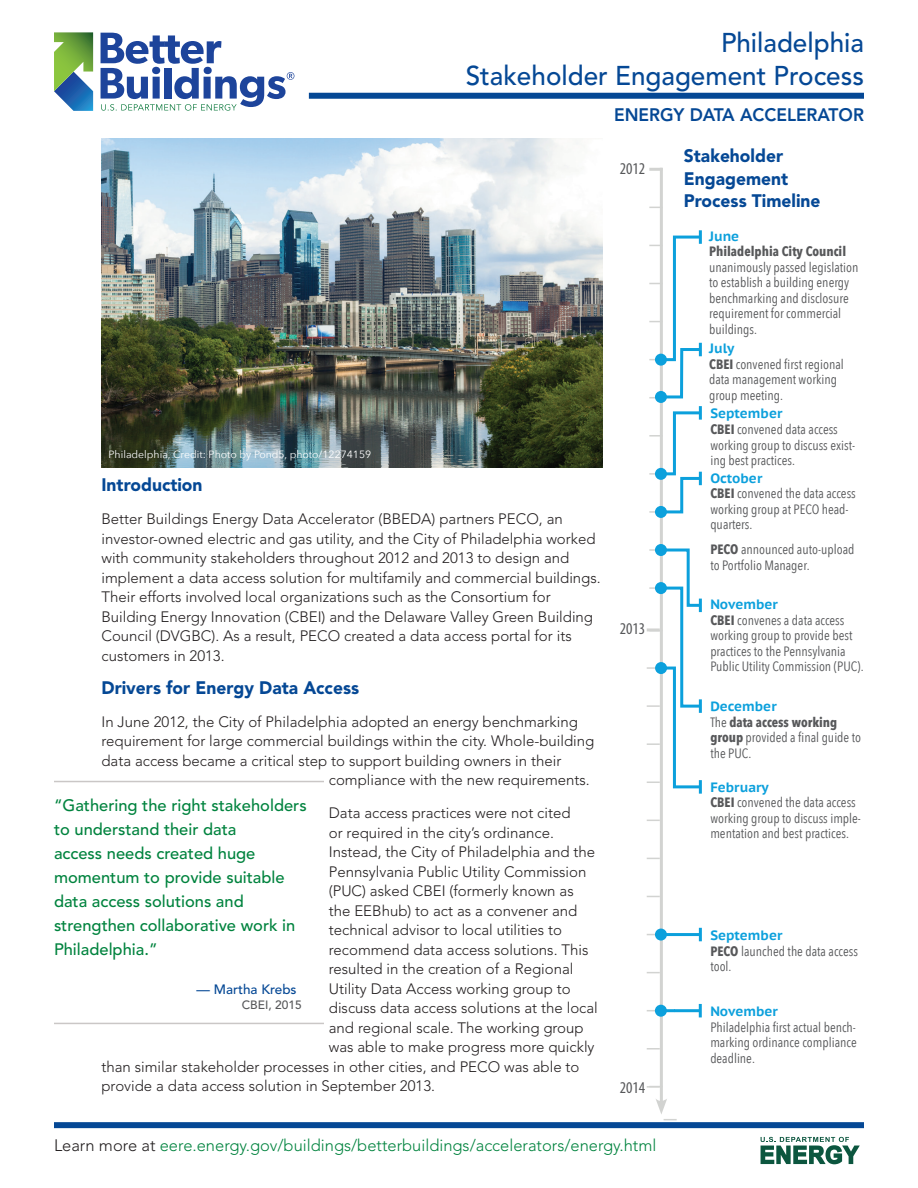
<style>
.page{position:relative;width:918px;height:1188px;background:#fff}
.page>*{position:absolute;margin:0;border:0;box-sizing:border-box;transform-origin:0 0}
.t1{font:500 27px/32.2px "Avenir LT Std";color:#054895;text-align:right}
.t2{font:900 18px/22.5px "Avenir LT Std";color:#054895}
.t3{font:800 18px "Avenir LT Std";color:#054895}
.t4{font:500 16.5px/24px "Avenir LT Std";color:#00833e}
.t5{font:300 16.5px "Avenir LT Std";color:#00833e}
.t6{font:condensed 16.5px "Myriad Pro";color:#57585a}
.t7{font:300 15px/19.5px "Avenir LT Std";color:#231f20}
.t8{font:13.5px/15.6px "Avenir Next Condensed";color:#57585a}
.t9{font:700 13.5px "PT Sans Caption";color:#0ca0dc}
.t10{font:700 13.5px "Avenir Next Condensed";color:#57585a}
.t11{font:500 13.5px "Avenir LT Std";color:#054895}
.t12{font:500 12px "Avenir LT Std";color:#57585a}
.t13{font:10.5px "Avenir Next";color:#fff}
.s1{color:#231f20}
.s2{font-weight:700}
</style>
<div class="page">
<div style="left:54px;top:1122px;width:810px;height:6px;background:#054895"></div>
<div style="left:309px;top:93px;width:555px;height:6px;background:#054895"></div>
<svg style="left:54px;top:32px;width:39px;height:79px;background:#6ea17e"></svg>
<svg style="left:101px;top:33px;width:193px;height:78px"></svg>
<svg style="left:761px;top:1137px;width:99px;height:27px"></svg>
<hr style="left:660px;top:168px;width:3px;height:936px;background:#d2d3d1">
<svg style="left:649px;top:168px;width:11px;height:3px"></svg>
<img style="left:101px;top:139px;width:502px;height:328px">
<hr style="left:54px;top:781px;width:270px;height:1px;background:#cac7c6">
<hr style="left:54px;top:1023px;width:270px;height:1px;background:#cac7c6">
<svg style="left:656px;top:1099px;width:21px;height:21px"></svg>
<svg style="left:647px;top:820px;width:13px;height:1px"></svg>
<svg style="left:647px;top:858px;width:13px;height:1px"></svg>
<svg style="left:647px;top:896px;width:13px;height:1px"></svg>
<svg style="left:647px;top:972px;width:13px;height:1px"></svg>
<svg style="left:647px;top:1048px;width:13px;height:2px"></svg>
<svg style="left:647px;top:1086px;width:13px;height:2px"></svg>
<hr style="left:658px;top:1009px;width:42px;height:3px;background:#0ca0dc">
<div style="left:655px;top:1005px;width:12px;height:12px;background:#0ca0dc;border-radius:50%"></div>
<svg style="left:699px;top:1004px;width:3px;height:13px"></svg>
<hr style="left:659px;top:933px;width:41px;height:3px;background:#0ca0dc">
<div style="left:655px;top:929px;width:12px;height:12px;background:#0ca0dc;border-radius:50%"></div>
<svg style="left:699px;top:928px;width:3px;height:13px"></svg>
<hr style="left:699px;top:780px;width:3px;height:14px;background:#0ca0dc">
<hr style="left:699px;top:230px;width:3px;height:14px;background:#0ca0dc">
<svg style="left:655px;top:391px;width:12px;height:12px"></svg>
<svg style="left:649px;top:234px;width:53px;height:166px"></svg>
<svg style="left:655px;top:506px;width:12px;height:12px"></svg>
<svg style="left:649px;top:410px;width:53px;height:105px"></svg>
<div style="left:655px;top:468px;width:12px;height:12px;background:#0ca0dc;border-radius:50%"></div>
<hr style="left:699px;top:406px;width:3px;height:14px;background:#0ca0dc">
<svg style="left:655px;top:544px;width:12px;height:12px"></svg>
<svg style="left:647px;top:547px;width:55px;height:243px"></svg>
<div style="left:655px;top:582px;width:12px;height:12px;background:#0ca0dc;border-radius:50%"></div>
<hr style="left:699px;top:699px;width:3px;height:14px;background:#0ca0dc">
<h1 class="t1" style="left:466px;top:28px;width:400px">Philadelphia<br>Stakeholder Engagement Process</h1>
<p class="t3" style="left:614px;top:104px;width:251px">ENERGY DATA ACCELERATOR</p>
<p class="t6" style="left:620px;top:159px;width:27px">2012</p>
<p class="t13" style="left:109px;top:446px;width:264px">Philadelphia, Credit: Photo by Pond5, photo/12274159</p>
<p class="t2" style="left:101px;top:474px;width:103px">Introduction</p>
<p class="t7" style="left:101px;top:509px;width:501px">Better Buildings Energy Data Accelerator (BBEDA) partners PECO, an investor-owned electric and gas utility, and the City of Philadelphia worked with community stakeholders throughout 2012 and 2013 to design and implement a data access solution for multifamily and commercial buildings.<br>Their efforts involved local organizations such as the Consortium for Building Energy Innovation (CBEI) and the Delaware Valley Green Building Council (DVGBC). As a result, PECO created a data access portal for its customers in 2013.</p>
<p class="t2" style="left:101px;top:676px;width:259px">Drivers for Energy Data Access</p>
<p class="t7" style="left:101px;top:712px;width:478px">In June 2012, the City of Philadelphia adopted an energy benchmarking</p>
<p class="t7" style="left:101px;top:731px;width:494px">requirement for large commercial buildings within the city. Whole-building</p>
<p class="t7" style="left:101px;top:751px;width:461px">data access became a critical step to support building owners in their</p>
<p class="t7" style="left:329px;top:770px;width:262px">compliance with the new requirements.</p>
<p class="t7" style="left:329px;top:803px;width:243px">Data access practices were not cited</p>
<p class="t7" style="left:329px;top:823px;width:227px">or required in the city’s ordinance.</p>
<p class="t7" style="left:329px;top:842px;width:268px">Instead, the City of Philadelphia and the</p>
<p class="t7" style="left:329px;top:862px;width:259px">Pennsylvania Public Utility Commission</p>
<p class="t7" style="left:329px;top:881px;width:246px">(PUC) asked CBEI (formerly known as</p>
<p class="t7" style="left:329px;top:901px;width:250px">the EEBhub) to act as a convener and</p>
<p class="t7" style="left:329px;top:920px;width:235px">technical advisor to local utilities to</p>
<p class="t7" style="left:329px;top:940px;width:261px">recommend data access solutions. This</p>
<p class="t7" style="left:329px;top:959px;width:246px">resulted in the creation of a Regional</p>
<p class="t7" style="left:329px;top:979px;width:243px">Utility Data Access working group to</p>
<p class="t7" style="left:329px;top:998px;width:270px">discuss data access solutions at the local</p>
<p class="t7" style="left:329px;top:1018px;width:256px">and regional scale. The working group</p>
<p class="t7" style="left:329px;top:1037px;width:267px">was able to make progress more quickly</p>
<p class="t7" style="left:101px;top:1057px;width:480px">than similar stakeholder processes in other cities, and PECO was able to</p>
<p class="t7" style="left:101px;top:1076px;width:335px">provide a data access solution in September 2013.</p>
<p class="t4" style="left:54px;top:794px;width:254px">“Gathering the right stakeholders to understand their data<br>access needs created huge momentum to provide suitable data access solutions and strengthen collaborative work in<br>Philadelphia.”</p>
<p class="t11" style="left:197px;top:982px;width:101px">— Martha Krebs</p>
<p class="t12" style="left:242px;top:998px;width:62px">CBEI, 2015</p>
<p class="t6" style="left:620px;top:618px;width:27px">2013</p>
<p class="t6" style="left:620px;top:1077px;width:27px">2014</p>
<p class="t5" style="left:54px;top:1136px;width:604px"><span class="s1">Learn more at</span> eere.energy.gov/buildings/betterbuildings/accelerators/energy.html</p>
<p class="t2" style="left:684px;top:144px;width:138px">Stakeholder<br>Engagement<br>Process Timeline</p>
<p class="t9" style="left:709px;top:227px;width:32px">June</p>
<p class="t10" style="left:709px;top:243px;width:139px">Philadelphia City Council</p>
<p class="t8" style="left:709px;top:259px;width:151px">unanimously passed legislation to establish a building energy benchmarking and disclosure requirement for commercial buildings.</p>
<p class="t9" style="left:709px;top:340px;width:27px">July</p>
<p class="t8" style="left:709px;top:356px;width:136px"><span class="s2">CBEI</span> convened first regional data management working group meeting.</p>
<p class="t9" style="left:710px;top:405px;width:74px">September</p>
<p class="t8" style="left:710px;top:421px;width:146px"><span class="s2">CBEI</span> convened data access working group to discuss exist&shy;ing best practices.</p>
<p class="t9" style="left:710px;top:469px;width:54px">October</p>
<p class="t8" style="left:710px;top:485px;width:147px"><span class="s2">CBEI</span> convened the data access working group at PECO head&shy;quarters.</p>
<p class="t8" style="left:710px;top:541px;width:146px"><span class="s2">PECO</span> announced auto-upload to Portfolio Manager.</p>
<p class="t9" style="left:710px;top:595px;width:69px">November</p>
<p class="t8" style="left:710px;top:612px;width:155px"><span class="s2">CBEI</span> convenes a data access working group to provide best practices to the Pennsylvania<br>Public Utility Commission (PUC).</p>
<p class="t9" style="left:710px;top:697px;width:68px">December</p>
<p class="t8" style="left:710px;top:714px;width:152px">The <span class="s2">data access working group</span> provided a final guide to the PUC.</p>
<p class="t9" style="left:710px;top:778px;width:60px">February</p>
<p class="t8" style="left:710px;top:794px;width:152px"><span class="s2">CBEI</span> convened the data access working group to discuss imple&shy;mentation and best practices.</p>
<p class="t9" style="left:710px;top:926px;width:74px">September</p>
<p class="t8" style="left:710px;top:943px;width:149px"><span class="s2">PECO</span> launched the data access tool.</p>
<p class="t9" style="left:710px;top:1002px;width:69px">November</p>
<p class="t8" style="left:710px;top:1019px;width:148px;text-align:justify">Philadelphia first actual bench&shy;marking ordinance compliance deadline.</p>
</div>
